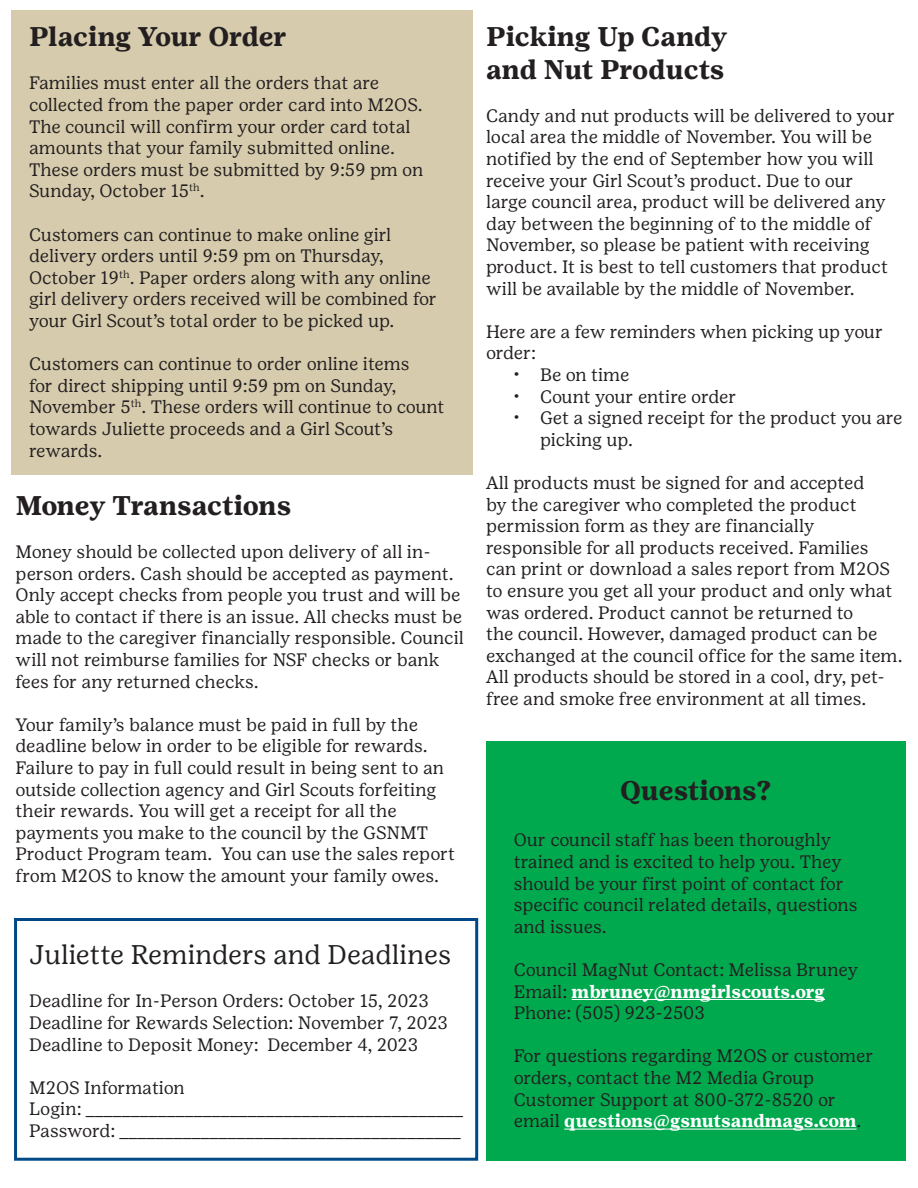
<style>
.page{position:relative;width:918px;height:1188px;background:#fff}
.page>*{position:absolute;margin:0;border:0;box-sizing:border-box;transform-origin:0 0}
.t1{font:700 27px "Girl Scout Text";color:#231f20}
.t2{font:27px "Girl Scout Text";color:#231f20}
.t3{font:18px/21.6px "Girl Scout Text";color:#231f20}
.t4{font:18px "Girl Scout Text";letter-spacing:-.02em;color:#231f20}
.t5{font:700 18px "Girl Scout Text";letter-spacing:-.005em;color:#fff}
.s1{font-weight:400;color:#231f20}
</style>
<div class="page">
<div style="left:12px;top:11px;width:461px;height:464px;background:#d6cbac"></div>
<div style="left:486px;top:741px;width:419px;height:420px;background:#00a94e"></div>
<hr style="left:572px;top:999px;width:253px;height:1px;background:#fff">
<hr style="left:564px;top:1129px;width:293px;height:1px;background:#fff">
<div style="left:14px;top:918px;width:464px;height:243px;border:3px solid #004987"></div>
<p class="t1" style="left:29px;top:21px;width:259px">Placing Your Order</p>
<p class="t3" style="left:29px;top:72px;width:396px">Families must enter all the orders that are collected from the paper order card into M2OS.<br>The council will confirm your order card total amounts that your family submitted online.<br>These orders must be submitted by 9:59 pm on Sunday, October 15<sup>th</sup>.</p>
<p class="t3" style="left:29px;top:224px;width:409px">Customers can continue to make online girl delivery orders until 9:59 pm on Thursday, October 19<sup>th</sup>. Paper orders along with any online girl delivery orders received will be combined for your Girl Scout’s total order to be picked up.</p>
<p class="t3" style="left:29px;top:353px;width:417px">Customers can continue to order online items<br>for direct shipping until 9:59 pm on Sunday, November 5<sup>th</sup>. These orders will continue to count towards Juliette proceeds and a Girl Scout’s rewards.</p>
<p class="t1" style="left:16px;top:490px;width:277px">Money Transactions</p>
<p class="t3" style="left:16px;top:541px;width:450px">Money should be collected upon delivery of all in&shy;person orders. Cash should be accepted as payment.<br>Only accept checks from people you trust and will be able to contact if there is an issue. All checks must be made to the caregiver financially responsible. Council will not reimburse families for NSF checks or bank fees for any returned checks.</p>
<p class="t3" style="left:16px;top:714px;width:441px">Your family’s balance must be paid in full by the deadline below in order to be eligible for rewards.<br>Failure to pay in full could result in being sent to an outside collection agency and Girl Scouts forfeiting their rewards. You will get a receipt for all the payments you make to the council by the GSNMT Product Program team. You can use the sales report from M2OS to know the amount your family owes.</p>
<p class="t2" style="left:29px;top:940px;width:424px">Juliette Reminders and Deadlines</p>
<p class="t3" style="left:29px;top:990px;width:401px">Deadline for In-Person Orders: October 15, 2023</p>
<p class="t3" style="left:29px;top:1012px;width:420px">Deadline for Rewards Selection: November 7, 2023</p>
<p class="t3" style="left:29px;top:1034px;width:391px">Deadline to Deposit Money: December 4, 2023</p>
<p class="t3" style="left:29px;top:1077px;width:157px">M2OS Information</p>
<p class="t3" style="left:29px;top:1098px;width:436px">Login: __________________________________________</p>
<p class="t4" style="left:29px;top:1121px;width:433px">Password: ______________________________________</p>
<p class="t1" style="left:486px;top:21px;width:243px">Picking Up Candy</p>
<p class="t1" style="left:486px;top:53px;width:240px">and Nut Products</p>
<p class="t3" style="left:486px;top:105px;width:411px">Candy and nut products will be delivered to your local area the middle of November. You will be notified by the end of September how you will receive your Girl Scout’s product. Due to our large council area, product will be delivered any day between the beginning of to the middle of November, so please be patient with receiving product. It is best to tell customers that product will be available by the middle of November.</p>
<p class="t3" style="left:486px;top:321px;width:399px">Here are a few reminders when picking up your order:</p>
<p class="t3" style="left:513px;top:364px;width:118px">• Be on time</p>
<p class="t4" style="left:513px;top:386px;width:225px">• Count your entire order</p>
<p class="t3" style="left:540px;top:407px;width:364px;text-indent:-27px">• Get a signed receipt for the product you are picking up.</p>
<p class="t3" style="left:486px;top:472px;width:418px">All products must be signed for and accepted<br>by the caregiver who completed the product permission form as they are financially responsible for all products received. Families can print or download a sales report from M2OS to ensure you get all your product and only what was ordered. Product cannot be returned to<br>the council. However, damaged product can be exchanged at the council office for the same item.<br>All products should be stored in a cool, dry, pet&shy;free and smoke free environment at all times.</p>
<p class="t1" style="left:620px;top:774px;width:153px">Questions?</p>
<p class="t3" style="left:514px;top:830px;width:345px">Our council staff has been thoroughly trained and is excited to help you. They should be your first point of contact for specific council related details, questions and issues.</p>
<p class="t3" style="left:514px;top:959px;width:346px">Council MagNut Contact: Melissa Bruney</p>
<p class="t5" style="left:514px;top:981px;width:313px"><span class="s1">Email:</span> mbruney@nmgirlscouts.org</p>
<p class="t3" style="left:514px;top:1002px;width:193px">Phone: (505) 923-2503</p>
<p class="t3" style="left:514px;top:1046px;width:361px">For questions regarding M2OS or customer orders, contact the M2 Media Group<br>Customer Support at 800-372-8520 or</p>
<p class="t5" style="left:514px;top:1110px;width:349px"><span class="s1">email</span> questions@gsnutsandmags.com<span class="s1">.</span></p>
</div>
